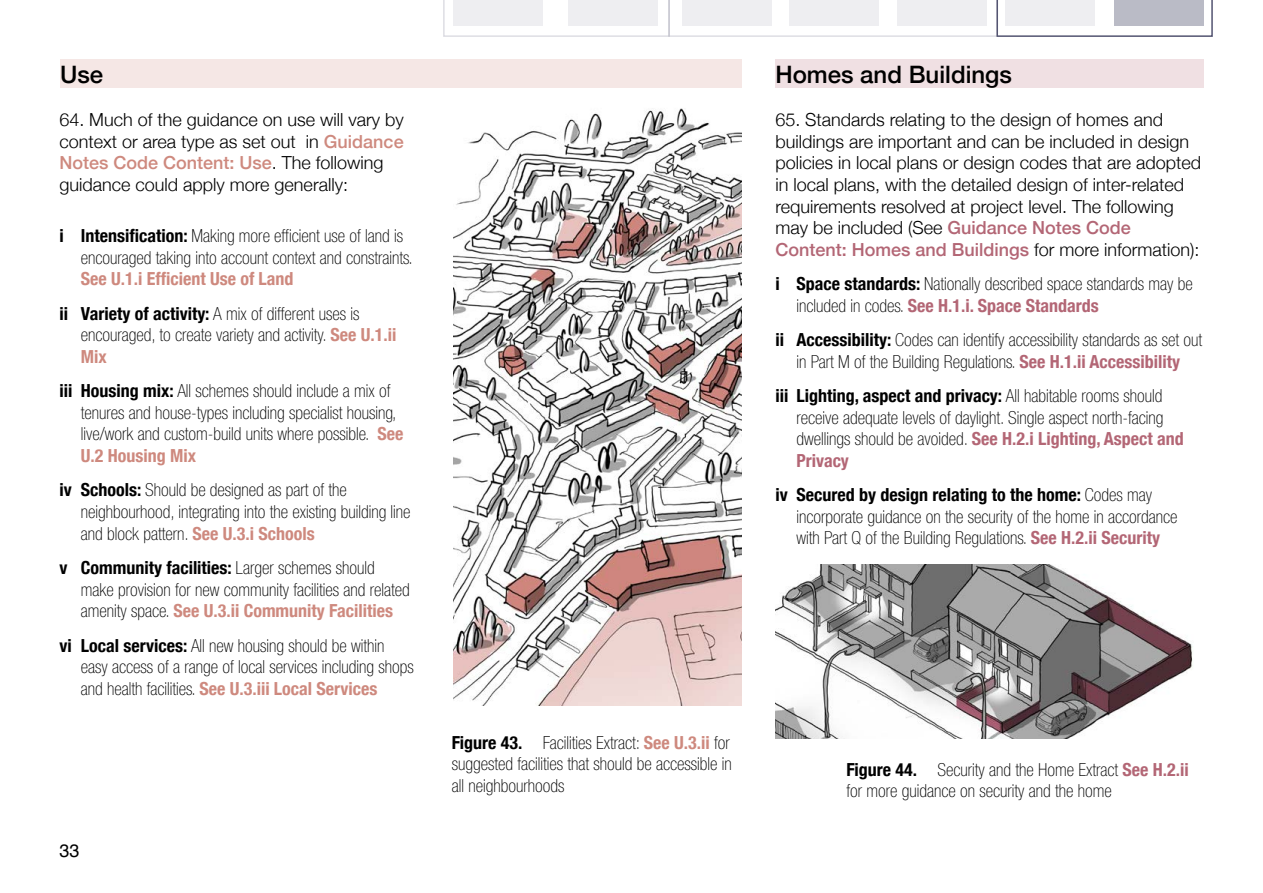
<style>
.page{position:relative;width:1263px;height:893px;background:#fff}
.page>*{position:absolute;margin:0;border:0;box-sizing:border-box;transform-origin:0 0}
.t1{font:500 24px "Helvetica Neue";color:#000}
.t2{font:100 condensed 18px/21.6px "Helvetica Neue LT Std";color:#000}
.t3{font:300 18px/21.6px "Helvetica Neue";color:#000}
.t4{font:700 condensed 18px "Helvetica Neue";color:#ce897e}
.t5{font:700 condensed 18px "Helvetica Neue";color:#000}
.t6{font:18px "Helvetica";color:#000}
.s1{font-weight:500;color:#ce897e}
.s2{font-family:"Helvetica Neue";font-weight:700}
.s3{font-family:"Helvetica Neue";font-weight:700;color:#ce897e}
.s4{font-weight:500;color:#b36675}
.s5{font-family:"Helvetica Neue";font-weight:700;color:#b36675}
</style>
<div class="page">
<div style="left:775px;top:60px;width:428px;height:28px;background:#f0e0e3"></div>
<div style="left:60px;top:60px;width:681px;height:28px;background:#f5e7e5"></div>
<svg style="left:443px;top:0;width:770px;height:37px"></svg>
<img style="left:453px;top:108px;width:288px;height:598px">
<img style="left:775px;top:564px;width:418px;height:174px">
<p class="t1" style="left:60px;top:55px;width:45px">Use</p>
<p class="t3" style="left:60px;top:107px;width:346px">64. Much of the guidance on use will vary by context or area type as set out in <span class="s1">Guidance Notes Code Content: Use</span>. The following guidance could apply more generally:</p>
<p class="t2" style="left:81px;top:225px;width:333px;text-indent:-21px"><span class="s2">i Intensification:</span> Making more effcient use of land is encouraged taking into account context and constraints.<br><span class="s3">See U.1.i Efficient Use of Land</span></p>
<p class="t2" style="left:81px;top:302px;width:317px;text-indent:-21px"><span class="s2">ii Variety of activity:</span> A mix of different uses is encouraged, to create variety and activity. <span class="s3">See U.1.ii<br>Mix</span></p>
<p class="t2" style="left:81px;top:380px;width:324px;text-indent:-21px"><span class="s2">iii Housing mix:</span> All schemes should include a mix of tenures and house-types including specialist housing, live/work and custom-build units where possible. <span class="s3">See</span></p>
<p class="t4" style="left:81px;top:445px;width:117px">U.2 Housing Mix</p>
<p class="t2" style="left:81px;top:479px;width:331px;text-indent:-21px"><span class="s2">iv Schools:</span> Should be designed as part of the neighbourhood, integrating into the existing building line and block pattern. <span class="s3">See U.3.i Schools</span></p>
<p class="t2" style="left:81px;top:557px;width:330px;text-indent:-21px"><span class="s2">v Community facilities:</span> Larger schemes should make provision for new community facilities and related amenity space. <span class="s3">See U.3.ii Community Facilities</span></p>
<p class="t2" style="left:81px;top:634px;width:334px;text-indent:-21px"><span class="s2">vi Local services:</span> All new housing should be within easy access of a range of local services including shops and health facilities. <span class="s3">See U.3.iii Local Services</span></p>
<p class="t6" style="left:60px;top:837px;width:22px">33</p>
<p class="t2" style="left:452px;top:731px;width:281px;text-align:justify"><span class="s2">Figure 43.</span> Facilities Extract: <span class="s3">See U.3.ii</span> for suggested facilities that should be accessible in all neighbourhoods</p>
<p class="t1" style="left:775px;top:55px;width:238px">Homes and Buildings</p>
<p class="t3" style="left:775px;top:108px;width:427px">65. Standards relating to the design of homes and buildings are important and can be included in design policies in local plans or design codes that are adopted in local plans, with the detailed design of inter-related requirements resolved at project level. The following may be included (See <span class="s4">Guidance Notes Code Content: Homes and Buildings</span> for more information):</p>
<p class="t5" style="left:775px;top:273px;width:6px">i</p>
<p class="t2" style="left:797px;top:273px;width:398px"><span class="s2">Space standards:</span> Nationally described space standards may be included in codes. <span class="s5">See H.1.i. Space Standards</span></p>
<p class="t5" style="left:775px;top:329px;width:10px">ii</p>
<p class="t2" style="left:797px;top:329px;width:407px"><span class="s2">Accessibility:</span> Codes can identify accessibility standards as set out in Part M of the Building Regulations. <span class="s5">See H.1.ii Accessibility</span></p>
<p class="t2" style="left:797px;top:385px;width:389px;text-indent:-21px"><span class="s2">iii Lighting, aspect and privacy:</span> All habitable rooms should receive adequate levels of daylight. Single aspect north-facing dwellings should be avoided. <span class="s5">See H.2.i Lighting, Aspect and Privacy</span></p>
<p class="t2" style="left:797px;top:484px;width:382px;text-indent:-21px"><span class="s2">iv Secured by design relating to the home:</span> Codes may incorporate guidance on the security of the home in accordance with Part Q of the Building Regulations. <span class="s5">See H.2.ii Security</span></p>
<p class="t2" style="left:846px;top:758px;width:344px"><span class="s2">Figure 44.</span> Security and the Home Extract <span class="s5">See H.2.ii </span>for more guidance on security and the home</p>
</div>
